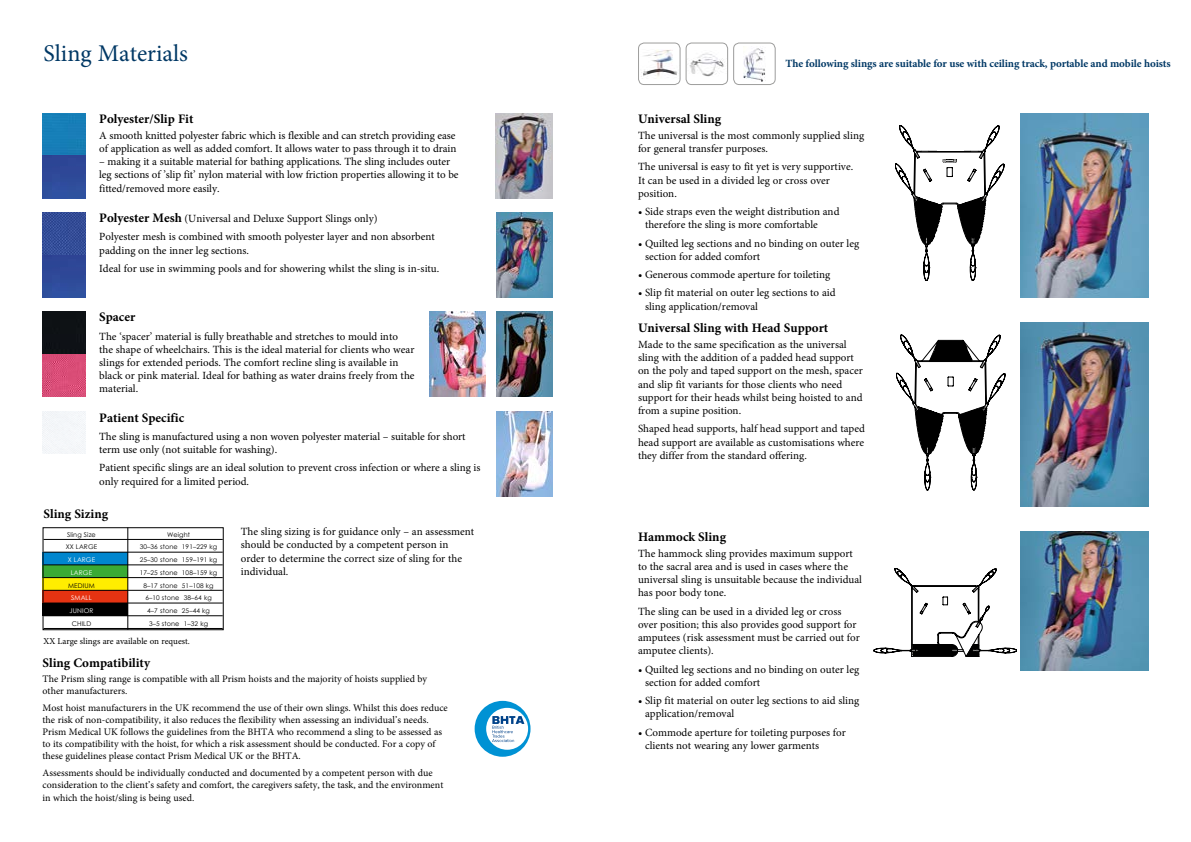
<style>
.page{position:relative;width:1191px;height:842px;background:#fff}
.page>*{position:absolute;margin:0;border:0;box-sizing:border-box;transform-origin:0 0}
.t1{font:24px "Minion Pro";color:#003865}
.t2{font:700 13px "Minion Pro";color:#000}
.t3{font:11px/13.2px "Minion Pro";color:#000}
.t4{font:700 11px "Minion Pro";letter-spacing:-.01em;color:#003865}
.t5{font:10px/12px "Minion Pro";color:#000}
.t6{font:9px "Minion Pro";color:#000}
.t7{font:6.5px "Century Gothic";letter-spacing:.015em;color:#000}
.t8{font:6.5px "Century Gothic";letter-spacing:.015em;color:#fff}
.s1{font-weight:700;font-size:13px}
</style>
<div class="page">
<img style="left:43px;top:312px;width:42px;height:85px">
<img style="left:43px;top:113px;width:42px;height:85px">
<img style="left:641px;top:49px;width:37px;height:30px">
<div style="left:638px;top:43px;width:42px;height:42px;border:1px solid #9d9d9c;border-radius:6px"></div>
<img style="left:689px;top:53px;width:36px;height:24px">
<div style="left:685px;top:43px;width:43px;height:42px;border:1px solid #9d9d9c;border-radius:6px"></div>
<img style="left:743px;top:46px;width:22px;height:35px">
<div style="left:733px;top:43px;width:42px;height:42px;border:1px solid #9d9d9c;border-radius:6px"></div>
<svg style="left:895px;top:125px;width:109px;height:156px"></svg>
<svg style="left:896px;top:335px;width:109px;height:156px"></svg>
<img style="left:1020px;top:113px;width:128px;height:185px">
<img style="left:1020px;top:322px;width:128px;height:185px">
<svg style="left:873px;top:568px;width:143px;height:89px"></svg>
<img style="left:1020px;top:531px;width:128px;height:139px">
<img style="left:43px;top:213px;width:42px;height:85px">
<img style="left:496px;top:411px;width:57px;height:85px">
<img style="left:429px;top:312px;width:57px;height:85px">
<img style="left:496px;top:312px;width:57px;height:85px">
<img style="left:495px;top:113px;width:57px;height:85px">
<div style="left:43px;top:552px;width:85px;height:13px;background:#0086ce"></div>
<div style="left:43px;top:565px;width:85px;height:13px;background:#3aaa35"></div>
<div style="left:43px;top:578px;width:85px;height:12px;background:#ffed00"></div>
<div style="left:43px;top:590px;width:85px;height:13px;background:#e63312"></div>
<div style="left:43px;top:603px;width:85px;height:13px;background:#000"></div>
<hr style="left:44px;top:539px;width:179px;height:1px;background:#000">
<hr style="left:44px;top:552px;width:179px;height:1px;background:#000">
<hr style="left:44px;top:565px;width:179px;height:1px;background:#000">
<hr style="left:44px;top:577px;width:179px;height:1px;background:#000">
<hr style="left:44px;top:590px;width:179px;height:1px;background:#000">
<hr style="left:44px;top:603px;width:179px;height:1px;background:#000">
<hr style="left:44px;top:616px;width:179px;height:1px;background:#000">
<div style="left:43px;top:527px;width:181px;height:103px;border:1px solid #000"></div>
<hr style="left:127px;top:527px;width:1px;height:103px;background:#000">
<div style="left:936px;top:142px;width:27px;height:8px;background:#fff"></div>
<div style="left:936px;top:365px;width:27px;height:8px;background:#fff"></div>
<div style="left:936px;top:588px;width:19px;height:6px;background:#fff"></div>
<svg style="left:474px;top:701px;width:56px;height:56px"></svg>
<img style="left:496px;top:213px;width:57px;height:85px">
<h1 class="t1" style="left:44px;top:37px;width:146px">Sling Materials</h1>
<p class="t2" style="left:99px;top:110px;width:96px">Polyester/Slip Fit</p>
<p class="t3" style="left:99px;top:129px;width:359px">A smooth knitted polyester fabric which is flexible and can stretch providing ease of application as well as added comfort. It allows water to pass through it to drain</p>
<p class="t3" style="left:99px;top:155px;width:361px">– making it a suitable material for bathing applications. The sling includes outer leg sections of ’slip fit’ nylon material with low friction properties allowing it to be fitted/removed more easily.</p>
<p class="t3" style="left:99px;top:209px;width:337px;line-height:18.3px"><span class="s1">Polyester Mesh</span> (Universal and Deluxe Support Slings only)<br>Polyester mesh is combined with smooth polyester layer and non absorbent</p>
<p class="t3" style="left:99px;top:241px;width:341px;line-height:18.3px">padding on the inner leg sections.<br>Ideal for use in swimming pools and for showering whilst the sling is in-situ.</p>
<p class="t2" style="left:99px;top:308px;width:38px">Spacer</p>
<p class="t3" style="left:99px;top:330px;width:317px">The ‘spacer’ material is fully breathable and stretches to mould into the shape of wheelchairs. This is the ideal material for clients who wear slings for extended periods. The comfort recline sling is available in black or pink material. Ideal for bathing as water drains freely from the material.</p>
<p class="t2" style="left:99px;top:408px;width:86px">Patient Specific</p>
<p class="t3" style="left:99px;top:430px;width:368px">The sling is manufactured using a non woven polyester material – suitable for short term use only (not suitable for washing).</p>
<p class="t3" style="left:99px;top:461px;width:382px">Patient specific slings are an ideal solution to prevent cross infection or where a sling is only required for a limited period.</p>
<p class="t2" style="left:44px;top:505px;width:66px">Sling Sizing</p>
<p class="t7" style="left:67px;top:530px;width:30px">Sling Size</p>
<p class="t7" style="left:167px;top:530px;width:24px">Weight</p>
<p class="t7" style="left:66px;top:542px;width:33px">XX LARGE</p>
<p class="t7" style="left:140px;top:542px;width:79px">30–36 stone 191–229 kg</p>
<p class="t8" style="left:68px;top:555px;width:29px">X LARGE</p>
<p class="t7" style="left:140px;top:555px;width:79px">25–30 stone 159–191 kg</p>
<p class="t8" style="left:71px;top:568px;width:23px">LARGE</p>
<p class="t7" style="left:140px;top:568px;width:79px">17–25 stone 108–159 kg</p>
<p class="t7" style="left:68px;top:581px;width:28px">MEDIUM</p>
<p class="t7" style="left:143px;top:581px;width:72px">8–17 stone 51–108 kg</p>
<p class="t8" style="left:71px;top:593px;width:22px">SMALL</p>
<p class="t7" style="left:145px;top:593px;width:68px">6–10 stone 38–64 kg</p>
<p class="t8" style="left:70px;top:606px;width:25px">JUNIOR</p>
<p class="t7" style="left:147px;top:606px;width:64px">4–7 stone 25–44 kg</p>
<p class="t7" style="left:72px;top:619px;width:21px">CHILD</p>
<p class="t7" style="left:149px;top:619px;width:61px">3–5 stone 1–32 kg</p>
<p class="t6" style="left:44px;top:635px;width:148px">XX Large slings are available on request.</p>
<p class="t3" style="left:241px;top:525px;width:235px">The sling sizing is for guidance only – an assessment should be conducted by a competent person in order to determine the correct size of sling for the individual.</p>
<p class="t2" style="left:43px;top:653px;width:109px">Sling Compatibility</p>
<p class="t5" style="left:43px;top:672px;width:386px">The Prism sling range is compatible with all Prism hoists and the majority of hoists supplied by other manufacturers.</p>
<p class="t5" style="left:43px;top:702px;width:407px">Most hoist manufacturers in the UK recommend the use of their own slings. Whilst this does reduce the risk of non-compatibility, it also reduces the flexibility when assessing an individual’s needs.<br>Prism Medical UK follows the guidelines from the BHTA who recommend a sling to be assessed as to its compatibility with the hoist, for which a risk assessment should be conducted. For a copy of these guidelines please contact Prism Medical UK or the BHTA.</p>
<p class="t5" style="left:43px;top:767px;width:402px">Assessments should be individually conducted and documented by a competent person with due consideration to the client’s safety and comfort, the caregivers safety, the task, and the environment</p>
<p class="t5" style="left:43px;top:792px;width:153px">in which the hoist/sling is being used.</p>
<p class="t4" style="left:785px;top:56px;width:387px">The following slings are suitable for use with ceiling track, portable and mobile hoists</p>
<p class="t2" style="left:638px;top:110px;width:85px">Universal Sling</p>
<p class="t3" style="left:638px;top:129px;width:228px">The universal is the most commonly supplied sling for general transfer purposes.</p>
<p class="t3" style="left:638px;top:160px;width:217px">The universal is easy to fit yet is very supportive.<br>It can be used in a divided leg or cross over position.</p>
<p class="t3" style="left:645px;top:205px;width:196px;text-indent:-7px">• Side straps even the weight distribution and therefore the sling is more comfortable</p>
<p class="t3" style="left:645px;top:237px;width:216px;text-indent:-7px">• Quilted leg sections and no binding on outer leg section for added comfort</p>
<p class="t3" style="left:638px;top:268px;width:194px">• Generous commode aperture for toileting</p>
<p class="t3" style="left:645px;top:286px;width:192px;text-indent:-7px">• Slip fit material on outer leg sections to aid sling application/removal</p>
<p class="t2" style="left:638px;top:319px;width:192px">Universal Sling with Head Support</p>
<p class="t3" style="left:638px;top:338px;width:226px">Made to the same specification as the universal sling with the addition of a padded head support on the poly and taped support on the mesh, spacer and slip fit variants for those clients who need support for their heads whilst being hoisted to and from a supine position.</p>
<p class="t3" style="left:638px;top:422px;width:228px;text-align:justify">Shaped head supports, half head support and taped head support are available as customisations where they differ from the standard offering.</p>
<p class="t2" style="left:638px;top:527px;width:90px">Hammock Sling</p>
<p class="t3" style="left:638px;top:547px;width:225px">The hammock sling provides maximum support to the sacral area and is used in cases where the universal sling is unsuitable because the individual has poor body tone.</p>
<p class="t3" style="left:638px;top:605px;width:223px">The sling can be used in a divided leg or cross over position; this also provides good support for amputees (risk assessment must be carried out for amputee clients).</p>
<p class="t3" style="left:645px;top:662px;width:216px;text-indent:-7px">• Quilted leg sections and no binding on outer leg section for added comfort</p>
<p class="t3" style="left:645px;top:694px;width:216px;text-indent:-7px">• Slip fit material on outer leg sections to aid sling application/removal</p>
<p class="t3" style="left:645px;top:725px;width:202px;text-indent:-7px">• Commode aperture for toileting purposes for clients not wearing any lower garments</p>
</div>
